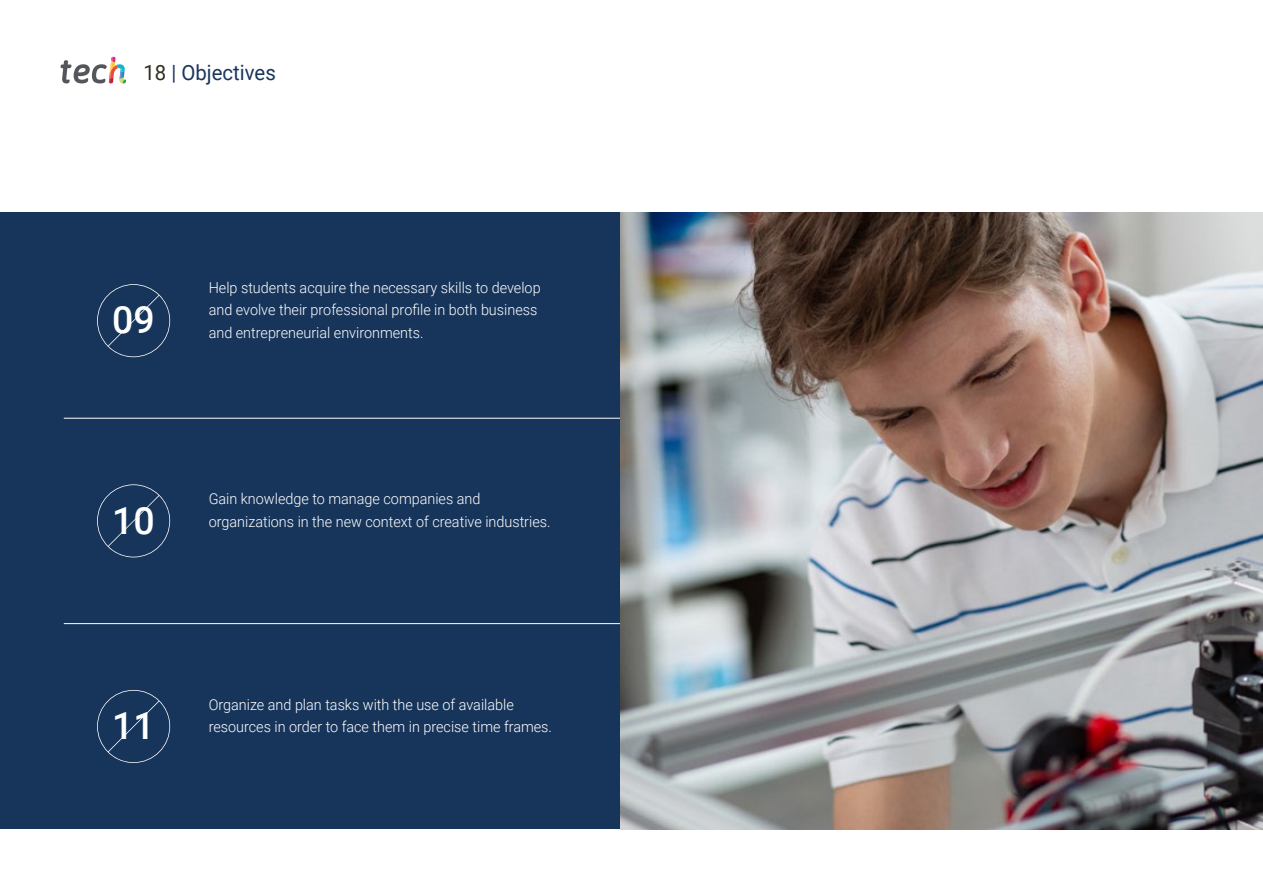
<style>
.page{position:relative;width:1263px;height:893px;background:#fff}
.page>*{position:absolute;margin:0;border:0;box-sizing:border-box;transform-origin:0 0}
.t1{font:500 37.5px "Roboto";color:#fff}
.t2{font:21px "Roboto";color:#1a355c}
.t3{font:300 15px/22.5px "Roboto";color:#fff;scale:.96 1}
.s1{color:#312e20}
</style>
<div class="page">
<svg style="left:61px;top:57px;width:65px;height:27px"></svg>
<div style="left:0;top:213px;width:621px;height:616px;background:#17355b"></div>
<svg style="left:97px;top:284px;width:73px;height:73px"></svg>
<svg style="left:97px;top:484px;width:73px;height:73px"></svg>
<svg style="left:97px;top:690px;width:73px;height:73px"></svg>
<hr style="left:64px;top:418px;width:1199px;height:1px;background:#fff">
<hr style="left:64px;top:623px;width:1199px;height:1px;background:#fff">
<img style="left:621px;top:213px;width:642px;height:616px">
<h2 class="t2" style="left:144px;top:57px;width:134px"><span class="s1">18</span> | Objectives</h2>
<h1 class="t1" style="left:112px;top:294px;width:44px">09</h1>
<p class="t3" style="left:209px;top:275px;width:347px">Help students acquire the necessary skills to develop and evolve their professional profile in both business</p>
<p class="t3" style="left:209px;top:320px;width:225px">and entrepreneurial environments.</p>
<h1 class="t1" style="left:112px;top:494px;width:44px">10</h1>
<p class="t3" style="left:209px;top:487px;width:358px">Gain knowledge to manage companies and organizations in the new context of creative industries.</p>
<p class="t3" style="left:209px;top:692px;width:319px">Organize and plan tasks with the use of available</p>
<h1 class="t1" style="left:112px;top:699px;width:44px">11</h1>
<p class="t3" style="left:209px;top:715px;width:359px">resources in order to face them in precise time frames.</p>
</div>
